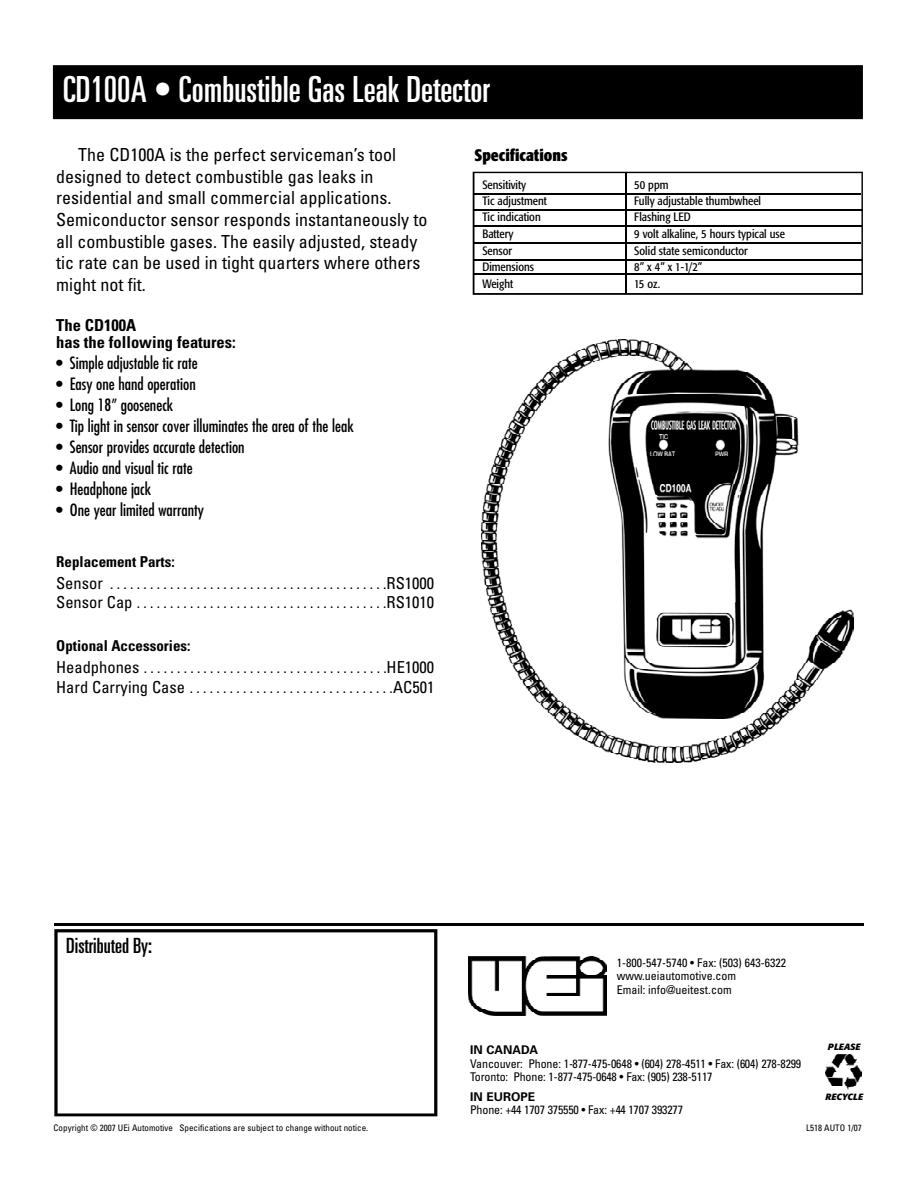
<style>
.page{position:relative;width:918px;height:1188px;background:#fff}
.page>*{position:absolute;margin:0;border:0;box-sizing:border-box;transform-origin:0 0}
.t1{font:ultra-condensed 36px "Univers LT Std";color:#fff}
.t2{font:ultra-condensed 21px "Univers LT Std";color:#000}
.t3{font:condensed 18px/21.6px "Univers LT Std";color:#000}
.t4{font:condensed 16.5px "Futura Std";color:#000}
.t5{font:700 condensed 16.5px/16.5px "Univers LT Std";color:#000}
.t6{font:700 condensed 16.5px "Formata";color:#000}
.t7{font:condensed 15px/21.9px "Univers LT Std";color:#000}
.t8{font:condensed 12px "Formata";color:#000}
.t9{font:condensed 12px/13.4px "Univers LT Std";letter-spacing:-.02em;color:#000}
.t10{font:condensed 12px/13.5px "Univers LT Std";color:#000}
.t11{font:700 12px "Univers LT Std";color:#000}
.t12{font:condensed 9px "Univers LT Std";color:#000}
.t13{font:italic 700 9px "Formata";color:#000}
.s1{font-weight:700}
.s2{font-size:16.5px}
</style>
<div class="page">
<div style="left:53px;top:65px;width:810px;height:54px;background:#000"></div>
<hr style="left:54px;top:923px;width:810px;height:3px;background:#000">
<svg style="left:54px;top:929px;width:383px;height:187px"></svg>
<svg style="left:468px;top:956px;width:139px;height:60px"></svg>
<img style="left:468px;top:957px;width:139px;height:58px">
<img style="left:825px;top:1054px;width:36px;height:36px">
<img style="left:481px;top:339px;width:372px;height:423px">
<svg style="left:473px;top:172px;width:390px;height:123px"></svg>
<hr style="left:474px;top:193px;width:387px;height:2px;background:#000">
<hr style="left:474px;top:259px;width:388px;height:1px;background:#000">
<hr style="left:473px;top:209px;width:390px;height:2px;background:#000">
<hr style="left:474px;top:226px;width:388px;height:1px;background:#000">
<hr style="left:625px;top:172px;width:2px;height:122px;background:#000">
<hr style="left:474px;top:274px;width:388px;height:1px;background:#000">
<hr style="left:473px;top:242px;width:387px;height:2px;background:#000">
<h1 class="t1" style="left:63px;top:76px;width:428px">CD100A • Combustible Gas Leak Detector</h1>
<p class="t3" style="left:56px;top:146px;width:373px;text-indent:22px">The CD100A is the perfect serviceman’s tool designed to detect combustible gas leaks in residential and small commercial applications.<br>Semiconductor sensor responds instantaneously to all combustible gases. The easily adjusted, steady tic rate can be used in tight quarters where others might not fit.</p>
<p class="t5" style="left:56px;top:319px;width:181px">The CD100A<br>has the following features:</p>
<p class="t4" style="left:56px;top:355px;width:143px">• Simple adjustable tic rate</p>
<p class="t4" style="left:56px;top:376px;width:141px">• Easy one hand operation</p>
<p class="t4" style="left:56px;top:397px;width:119px">• Long 18” gooseneck</p>
<p class="t4" style="left:56px;top:418px;width:299px">• Tip light in sensor cover illuminates the area of the leak</p>
<p class="t4" style="left:56px;top:439px;width:190px">• Sensor provides accurate detection</p>
<p class="t4" style="left:56px;top:460px;width:138px">• Audio and visual tic rate</p>
<p class="t4" style="left:56px;top:481px;width:97px">• Headphone jack</p>
<p class="t4" style="left:56px;top:502px;width:149px">• One year limited warranty</p>
<p class="t7" style="left:56px;top:552px;width:380px"><span class="s1">Replacement Parts:<br></span><span class="s2">Sensor</span> . . . . . . . . . . . . . . . . . . . . . . . . . . . . . . . . . . . . . . . . . .<span class="s2">RS1000</span></p>
<p class="t7" style="left:56px;top:594px;width:380px"><span class="s2">Sensor Cap</span> . . . . . . . . . . . . . . . . . . . . . . . . . . . . . . . . . . . . . .<span class="s2">RS1010</span></p>
<p class="t7" style="left:56px;top:637px;width:380px"><span class="s1">Optional Accessories:<br></span><span class="s2">Headphones</span> . . . . . . . . . . . . . . . . . . . . . . . . . . . . . . . . . . . . .<span class="s2">HE1000</span></p>
<p class="t7" style="left:56px;top:679px;width:380px"><span class="s2">Hard Carrying Case</span> . . . . . . . . . . . . . . . . . . . . . . . . . . . . . . .<span class="s2">AC501</span></p>
<p class="t6" style="left:474px;top:148px;width:95px">Specifications</p>
<p class="t8" style="left:482px;top:179px;width:45px">Sensitivity</p>
<p class="t8" style="left:634px;top:179px;width:36px">50 ppm</p>
<p class="t8" style="left:482px;top:196px;width:66px">Tic adjustment</p>
<p class="t8" style="left:634px;top:196px;width:128px">Fully adjustable thumbwheel</p>
<p class="t8" style="left:482px;top:212px;width:60px">Tic indication</p>
<p class="t8" style="left:634px;top:212px;width:58px">Flashing LED</p>
<p class="t8" style="left:482px;top:229px;width:33px">Battery</p>
<p class="t8" style="left:634px;top:229px;width:152px">9 volt alkaline, 5 hours typical use</p>
<p class="t8" style="left:482px;top:245px;width:31px">Sensor</p>
<p class="t8" style="left:634px;top:245px;width:115px">Solid state semiconductor</p>
<p class="t8" style="left:482px;top:262px;width:53px">Dimensions</p>
<p class="t8" style="left:634px;top:262px;width:70px">8” x 4” x 1-1/2”</p>
<p class="t8" style="left:482px;top:278px;width:32px">Weight</p>
<p class="t8" style="left:634px;top:278px;width:27px">15 oz.</p>
<p class="t2" style="left:66px;top:937px;width:87px">Distributed By:</p>
<p class="t10" style="left:617px;top:958px;width:171px">1-800-547-5740 • Fax: (503) 643-6322 www.ueiautomotive.com<br>Email: info@ueitest.com</p>
<p class="t11" style="left:470px;top:1045px;width:70px">IN CANADA</p>
<p class="t9" style="left:470px;top:1058px;width:333px">Vancouver: Phone: 1-877-475-0648 • (604) 278-4511 • Fax: (604) 278-8299<br>Toronto: Phone: 1-877-475-0648 • Fax: (905) 238-5117</p>
<p class="t11" style="left:470px;top:1092px;width:66px">IN EUROPE</p>
<p class="t9" style="left:470px;top:1105px;width:214px">Phone: +44 1707 375550 • Fax: +44 1707 393277</p>
<p class="t13" style="left:828px;top:1043px;width:34px">PLEASE</p>
<p class="t13" style="left:825px;top:1093px;width:39px">RECYCLE</p>
<p class="t12" style="left:54px;top:1125px;width:316px">Copyright © 2007 UEi Automotive Specifications are subject to change without notice.</p>
<p class="t12" style="left:806px;top:1125px;width:57px">L518 AUTO 1/07</p>
</div>
